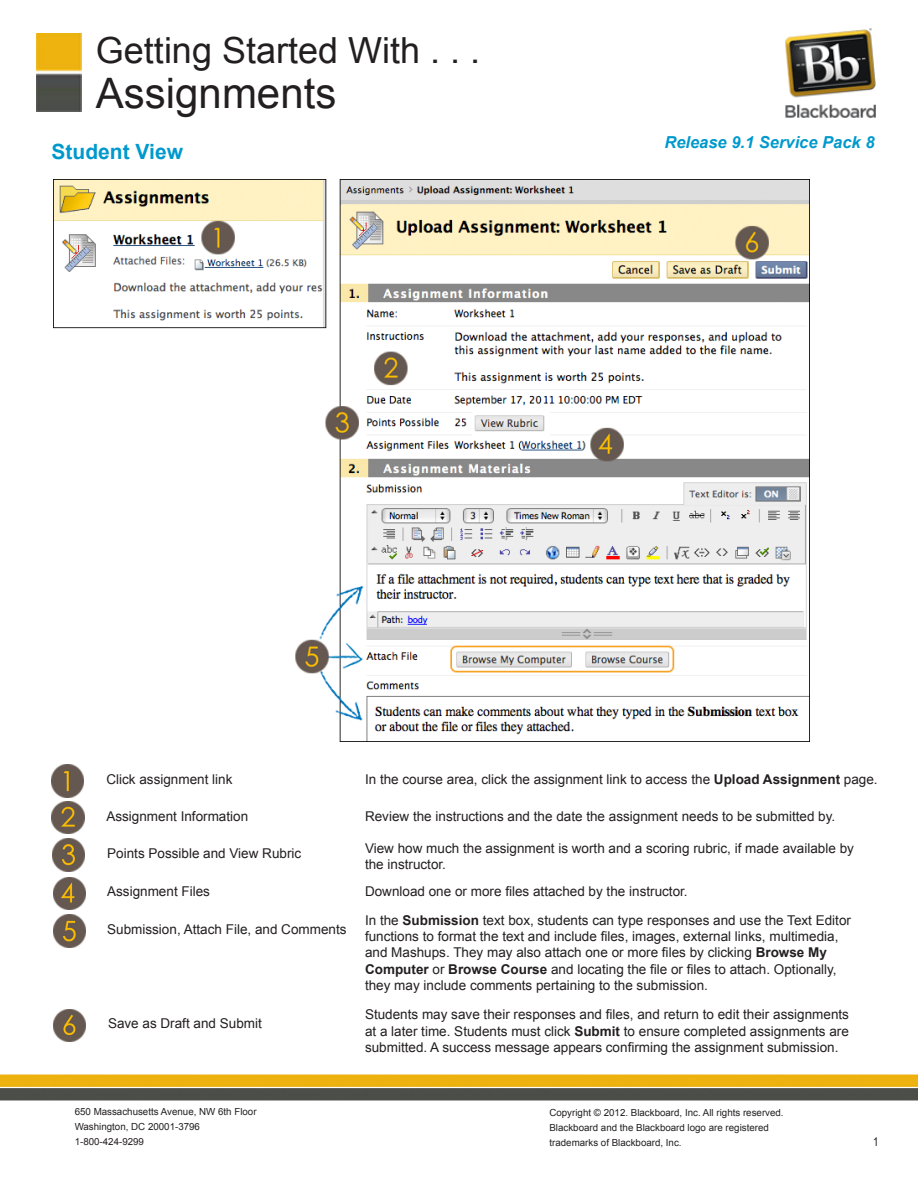
<style>
.page{position:relative;width:918px;height:1188px;background:#fff}
.page>*{position:absolute;margin:0;border:0;box-sizing:border-box;transform-origin:0 0}
.top_paragraph{font:42px "Arial";color:#231f20}
.top_paragraph-2{font:36px "Arial";color:#231f20}
.t1{font:700 21px "Arial";color:#0099cd}
.t2{font:italic 700 16.5px "Arial";color:#0099cd}
.t3{font:13.5px/16.2px "Arial";color:#231f20}
.t4{font:12px "Arial Narrow";color:#231f20}
.t5{font:9.75px "Arial";color:#231f20}
.s1{font-weight:700}
</style>
<div class="page">
<img style="left:36px;top:34px;width:45px;height:78px">
<img style="left:0;top:1074px;width:918px;height:27px">
<img style="left:785px;top:28px;width:91px;height:90px">
<img style="left:52px;top:802px;width:32px;height:32px">
<img style="left:53px;top:839px;width:32px;height:32px">
<img style="left:52px;top:765px;width:32px;height:32px">
<img style="left:53px;top:877px;width:33px;height:33px">
<img style="left:53px;top:915px;width:33px;height:32px">
<img style="left:53px;top:1009px;width:33px;height:33px">
<img style="left:53px;top:179px;width:756px;height:563px">
<p class="top_paragraph-2" style="left:96px;top:27px;width:386px">Getting Started With . . .</p>
<p class="top_paragraph" style="left:96px;top:65px;width:242px">Assignments</p>
<p class="t1" style="left:52px;top:138px;width:133px">Student View</p>
<p class="t2" style="left:664px;top:131px;width:212px">Release 9.1 Service Pack 8</p>
<p class="t3" style="left:106px;top:771px;width:128px">Click assignment link</p>
<p class="t3" style="left:106px;top:808px;width:143px">Assignment Information</p>
<p class="t3" style="left:107px;top:846px;width:196px">Points Possible and View Rubric</p>
<p class="t3" style="left:107px;top:883px;width:104px">Assignment Files</p>
<p class="t3" style="left:107px;top:921px;width:241px">Submission, Attach File, and Comments</p>
<p class="t3" style="left:108px;top:1015px;width:155px">Save as Draft and Submit</p>
<p class="t3" style="left:365px;top:771px;width:514px">In the course area, click the assignment link to access the <span class="s1">Upload Assignment</span> page.</p>
<p class="t3" style="left:365px;top:808px;width:472px">Review the instructions and the date the assignment needs to be submitted by.</p>
<p class="t3" style="left:365px;top:840px;width:490px">View how much the assignment is worth and a scoring rubric, if made available by the instructor.</p>
<p class="t3" style="left:365px;top:884px;width:324px">Download one or more files attached by the instructor.</p>
<p class="t3" style="left:365px;top:912px;width:488px">In the <span class="s1">Submission</span> text box, students can type responses and use the Text Editor functions to format the text and include files, images, external links, multimedia, and Mashups. They may also attach one or more files by clicking <span class="s1">Browse My Computer</span> or <span class="s1">Browse Course</span> and locating the file or files to attach. Optionally, they may include comments pertaining to the submission.</p>
<p class="t3" style="left:365px;top:1007px;width:485px;text-align:justify">Students may save their responses and files, and return to edit their assignments at a later time. Students must click <span class="s1">Submit</span> to ensure completed assignments are submitted. A success message appears confirming the assignment submission.</p>
<p class="t5" style="left:75px;top:1106px;width:183px">650 Massachusetts Avenue, NW 6th Floor</p>
<p class="t5" style="left:75px;top:1121px;width:127px">Washington, DC 20001-3796</p>
<p class="t5" style="left:75px;top:1136px;width:71px">1-800-424-9299</p>
<p class="t5" style="left:549px;top:1106px;width:236px">Copyright © 2012. Blackboard, Inc. All rights reserved.</p>
<p class="t5" style="left:549px;top:1121px;width:221px">Blackboard and the Blackboard logo are registered</p>
<p class="t5" style="left:549px;top:1136px;width:134px">trademarks of Blackboard, Inc.</p>
<p class="t4" style="left:873px;top:1133px;width:7px">1</p>
</div>
